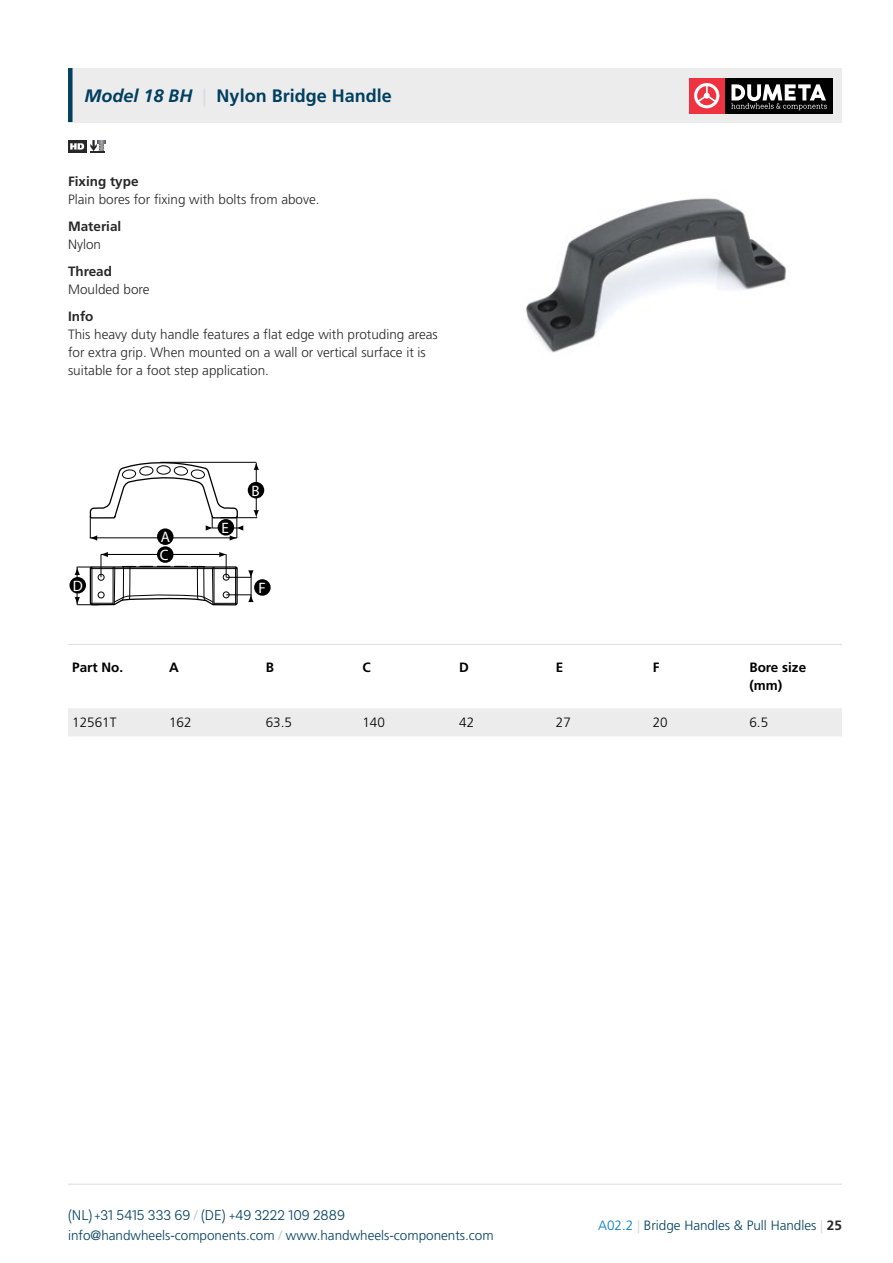
<style>
.page{position:relative;width:893px;height:1263px;background:#fff}
.page>*{position:absolute;margin:0;border:0;box-sizing:border-box;transform-origin:0 0}
.t1{font:700 18px "Frutiger LT Std";color:#003f5f}
.t2{font:15.15px/18.3px "Myriad";color:#fff}
.t3{font:300 15px "Basic Sans Narrow";letter-spacing:.005em;color:#003f5f}
.t4{font:300 13.5px/18px "Frutiger LT Std";color:#292829}
.t5{font:300 13.5px "Frutiger LT Std";color:#003f5f}
.t6{font:700 13.5px "Frutiger LT Std";color:#292829}
.t7{font:700 13.5px/18px "Frutiger LT Std";color:#000}
.t8{font:300 13.5px "Frutiger LT Std";color:#000}
.s1{font-style:italic}
.s2{color:#dcddde}
.s3{font-family:"Frutiger LT Std";font-size:13.5px;color:#adc7d8}
.s4{color:#adc7d8}
.s5{color:#0079c1}
.s6{color:#d1d3d4}
.s7{font-weight:700;color:#292829}
</style>
<div class="page">
<div style="left:68px;top:68px;width:774px;height:54px;background:#ececed"></div>
<div style="left:68px;top:68px;width:5px;height:54px;background:#003f5f"></div>
<hr style="left:68px;top:1184px;width:774px;height:1px;background:#dcddde">
<div style="left:724px;top:78px;width:109px;height:35px;background:#000"></div>
<svg style="left:731px;top:84px;width:96px;height:26px"></svg>
<div style="left:689px;top:78px;width:35px;height:35px;background:#ee323f"></div>
<svg style="left:694px;top:83px;width:25px;height:25px"></svg>
<img style="left:526px;top:198px;width:260px;height:155px">
<hr style="left:160px;top:462px;width:96px;height:1px;background:#000">
<hr style="left:220px;top:517px;width:37px;height:1px;background:#000">
<hr style="left:256px;top:463px;width:1px;height:49px;background:#000">
<svg style="left:254px;top:510px;width:5px;height:8px"></svg>
<svg style="left:254px;top:462px;width:5px;height:8px"></svg>
<svg style="left:157px;top:528px;width:17px;height:17px"></svg>
<svg style="left:157px;top:546px;width:17px;height:17px"></svg>
<svg style="left:69px;top:577px;width:17px;height:16px"></svg>
<div style="left:248px;top:482px;width:16px;height:16px;background:#000;border-radius:50%"></div>
<div style="left:254px;top:579px;width:17px;height:17px;background:#000;border-radius:50%"></div>
<svg style="left:75px;top:552px;width:179px;height:54px"></svg>
<svg style="left:89px;top:461px;width:154px;height:80px"></svg>
<div style="left:218px;top:519px;width:16px;height:17px;background:#000;border-radius:50%"></div>
<hr style="left:68px;top:644px;width:774px;height:1px;background:#dcddde">
<div style="left:68px;top:708px;width:774px;height:28px;background:#ececed"></div>
<div style="left:68px;top:140px;width:18px;height:13px;background:#292829"></div>
<svg style="left:70px;top:143px;width:14px;height:7px"></svg>
<svg style="left:90px;top:140px;width:15px;height:13px"></svg>
<h1 class="t1" style="left:85px;top:85px;width:309px"><span class="s1">Model 18 BH</span> <span class="s2">|</span> Nylon Bridge Handle</h1>
<p class="t6" style="left:68px;top:174px;width:72px">Fixing type</p>
<p class="t4" style="left:68px;top:191px;width:253px">Plain bores for fixing with bolts from above.</p>
<p class="t6" style="left:68px;top:219px;width:55px">Material</p>
<p class="t4" style="left:68px;top:236px;width:35px">Nylon</p>
<p class="t6" style="left:68px;top:264px;width:46px">Thread</p>
<p class="t4" style="left:68px;top:281px;width:83px">Moulded bore</p>
<p class="t6" style="left:68px;top:309px;width:27px">Info</p>
<p class="t4" style="left:68px;top:326px;width:371px">This heavy duty handle features a flat edge with protuding areas for extra grip. When mounted on a wall or vertical surface it is suitable for a foot step application.</p>
<p class="t2" style="left:73px;top:577px;width:12px">D</p>
<p class="t2" style="left:160px;top:528px;width:12px">A<br>C</p>
<p class="t2" style="left:221px;top:519px;width:9px">E</p>
<p class="t2" style="left:252px;top:482px;width:10px">B</p>
<p class="t2" style="left:259px;top:579px;width:9px">F</p>
<p class="t7" style="left:72px;top:659px;width:53px">Part No.</p>
<p class="t7" style="left:169px;top:659px;width:11px">A</p>
<p class="t7" style="left:266px;top:659px;width:10px">B</p>
<p class="t7" style="left:362px;top:659px;width:10px">C</p>
<p class="t7" style="left:459px;top:659px;width:11px">D</p>
<p class="t7" style="left:556px;top:659px;width:9px">E</p>
<p class="t7" style="left:653px;top:659px;width:8px">F</p>
<p class="t7" style="left:749px;top:659px;width:58px">Bore size (mm)</p>
<p class="t8" style="left:72px;top:715px;width:46px">12561T</p>
<p class="t8" style="left:169px;top:715px;width:24px">162</p>
<p class="t8" style="left:266px;top:715px;width:28px">63.5</p>
<p class="t8" style="left:362px;top:715px;width:24px">140</p>
<p class="t8" style="left:459px;top:715px;width:17px">42</p>
<p class="t8" style="left:556px;top:715px;width:17px">27</p>
<p class="t8" style="left:653px;top:715px;width:17px">20</p>
<p class="t8" style="left:749px;top:715px;width:20px">6.5</p>
<p class="t3" style="left:68px;top:1207px;width:278px">(NL) +31 5415 333 69 <span class="s3">/</span> (DE) +49 3222 109 2889</p>
<p class="t5" style="left:68px;top:1228px;width:427px">info@handwheels-components.com <span class="s4">/</span> www.handwheels-components.com</p>
<p class="t5" style="left:598px;top:1218px;width:245px"><span class="s5">A02.2</span> <span class="s6">|</span> Bridge Handles &amp; Pull Handles <span class="s6">|</span> <span class="s7">25</span></p>
</div>
